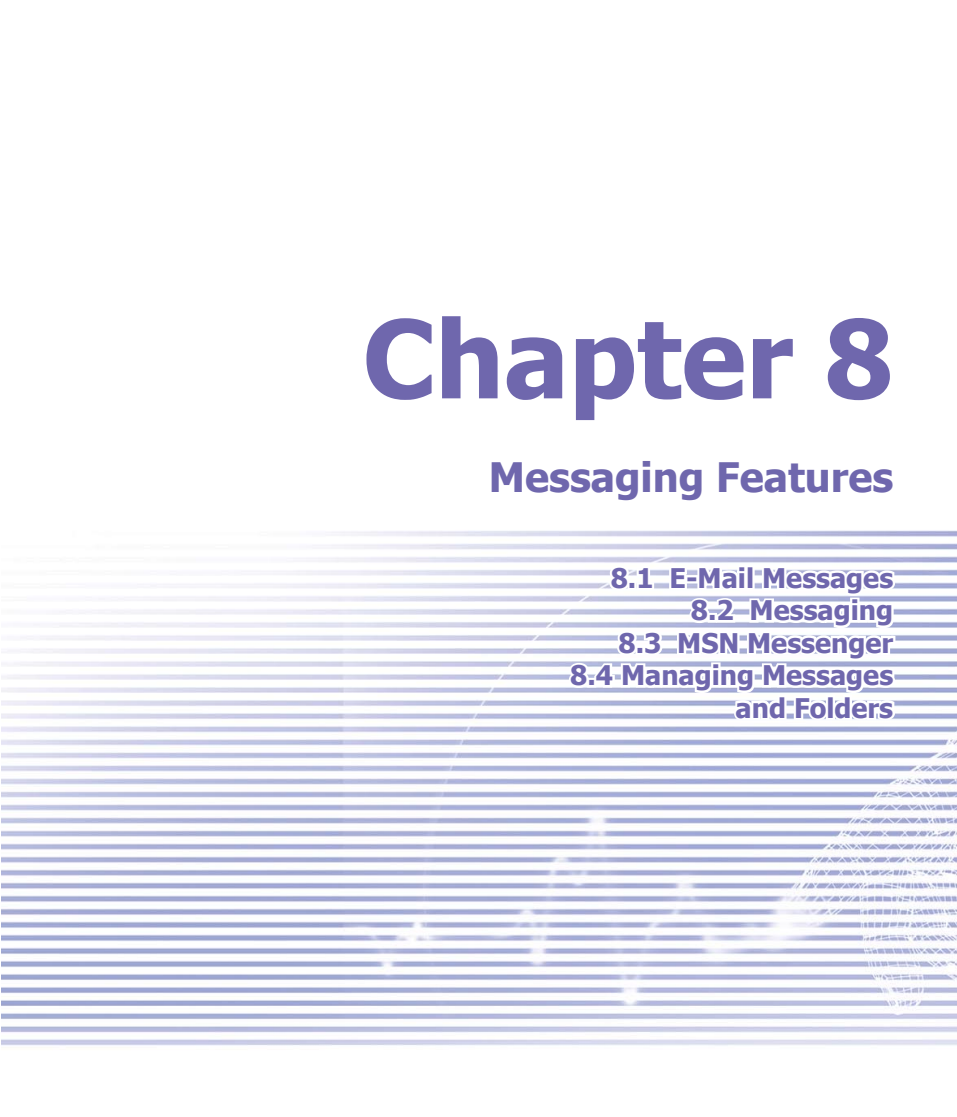
<style>
.page{position:relative;width:957px;height:1117px;background:#fff}
.page>*{position:absolute;margin:0;border:0;box-sizing:border-box;transform-origin:0 0}
.head_chapter{font:700 108px "Tahoma";color:#6f67ad}
.heading_1{font:700 40.5px "Tahoma";color:#6f67ad}
.TOC_heading_2{font:700 27px "Tahoma";color:#6f67ad}
</style>
<div class="page">
<img style="left:2px;top:530px;width:955px;height:516px">
<svg style="left:565px;top:552px;width:333px;height:171px"></svg>
<p class="head_chapter" style="left:363px;top:283px;width:532px">Chapter 8</p>
<p class="heading_1" style="left:489px;top:448px;width:406px">Messaging Features</p>
<p class="TOC_heading_2" style="left:611px;top:559px;width:284px">8.1 E-Mail Messages</p>
<p class="TOC_heading_2" style="left:691px;top:591px;width:204px">8.2 Messaging</p>
<p class="TOC_heading_2" style="left:618px;top:624px;width:276px">8.3 MSN Messenger</p>
<p class="TOC_heading_2" style="left:570px;top:656px;width:324px">8.4 Managing Messages</p>
<p class="TOC_heading_2" style="left:735px;top:688px;width:159px">and Folders</p>
</div>
